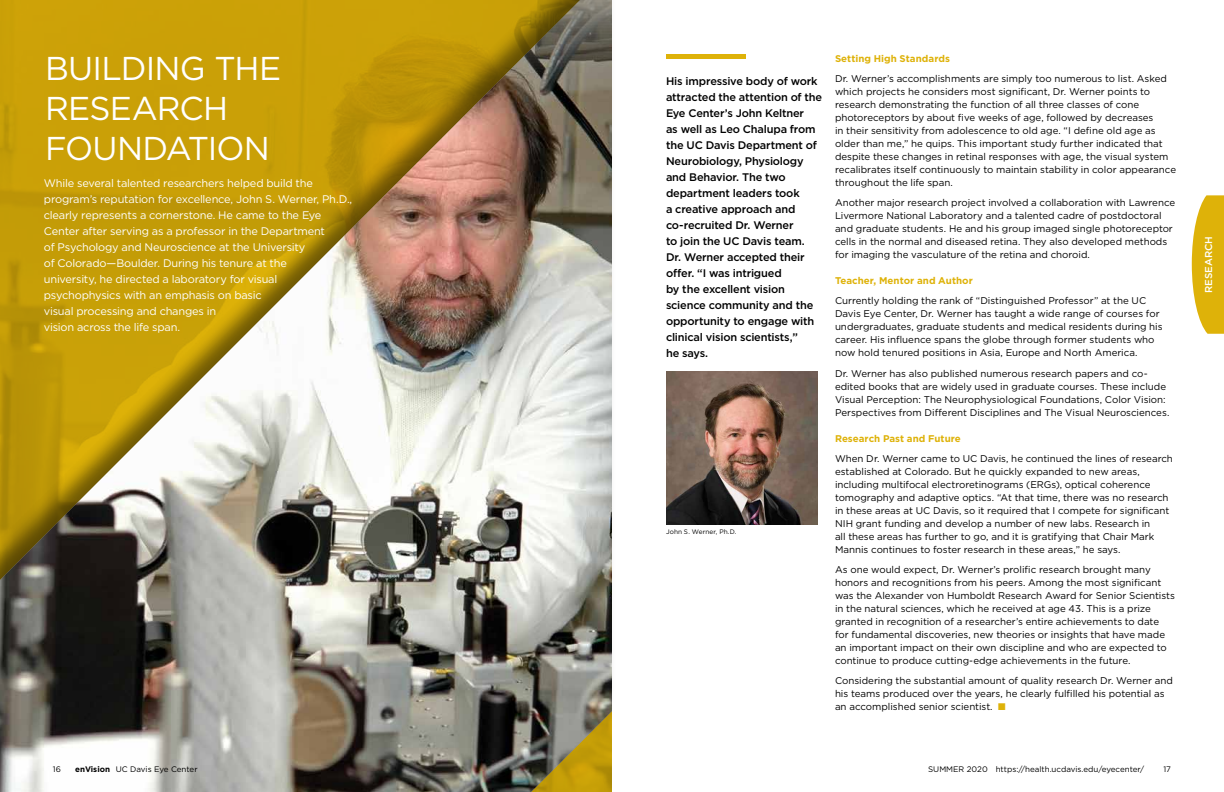
<style>
.page{position:relative;width:1224px;height:792px;background:#fff}
.page>*{position:absolute;margin:0;border:0;box-sizing:border-box;transform-origin:0 0}
.t1{font:33px/40px "Gotham";letter-spacing:-.025em;color:#fff}
.t2{font:11px/16px "Gotham";letter-spacing:-.02em;color:#fff}
.t3{font:500 11px/16px "Gotham";letter-spacing:-.015em;color:#000}
.t4{font:500 10px "Gotham";letter-spacing:-.005em;color:#fff}
.t5{font:9.8px/13px "Gotham";letter-spacing:-.005em;color:#000}
.t6{font:700 9.8px "Gotham";letter-spacing:.005em;color:#deb209}
.t7{font:8px "Gotham";color:#000}
.t8{font:6.5px "Gotham";letter-spacing:.015em;color:#000}
.s1{color:#deb209}
.s2{font-weight:700}
</style>
<div class="page">
<img style="left:0;top:0;width:612px;height:792px">
<svg style="left:1192px;top:195px;width:32px;height:139px"></svg>
<img style="left:666px;top:372px;width:151px;height:152px">
<div style="left:666px;top:54px;width:80px;height:5px;background:#deb209"></div>
<h1 class="t1" style="left:45px;top:48px;width:238px">BUILDING THE<br>RESEARCH<br>FOUNDATION</h1>
<p class="t2" style="left:44px;top:175px;width:310px">While several talented researchers helped build the program’s reputation for excellence, John S. Werner, Ph.D., clearly represents a cornerstone. He came to the Eye Center after serving as a professor in the Department<br>of Psychology and Neuroscience at the University<br>of Colorado—Boulder. During his tenure at the<br>university, he directed a laboratory for visual psychophysics with an emphasis on basic<br>visual processing and changes in<br>vision across the life span.</p>
<p class="t3" style="left:666px;top:73px;width:158px">His impressive body of work attracted the attention of the<br>Eye Center’s John Keltner<br>as well as Leo Chalupa from the UC Davis Department of<br>Neurobiology, Physiology and Behavior. The two department leaders took<br>a creative approach and co-recruited Dr. Werner<br>to join the UC Davis team.<br>Dr. Werner accepted their offer. “I was intrigued<br>by the excellent vision science community and the opportunity to engage with clinical vision scientists,”<br>he says.</p>
<p class="t8" style="left:666px;top:528px;width:72px">John S. Werner, Ph.D.</p>
<p class="t6" style="left:835px;top:52px;width:117px">Setting High Standards</p>
<p class="t5" style="left:835px;top:72px;width:343px">Dr. Werner’s accomplishments are simply too numerous to list. Asked which projects he considers most significant, Dr. Werner points to research demonstrating the function of all three classes of cone photoreceptors by about five weeks of age, followed by decreases<br>in their sensitivity from adolescence to old age. “I define old age as older than me,” he quips. This important study further indicated that despite these changes in retinal responses with age, the visual system recalibrates itself continuously to maintain stability in color appearance throughout the life span.</p>
<p class="t5" style="left:835px;top:196px;width:342px">Another major research project involved a collaboration with Lawrence Livermore National Laboratory and a talented cadre of postdoctoral and graduate students. He and his group imaged single photoreceptor cells in the normal and diseased retina. They also developed methods for imaging the vasculature of the retina and choroid.</p>
<p class="t6" style="left:835px;top:274px;width:139px">Teacher, Mentor and Author</p>
<p class="t5" style="left:835px;top:294px;width:329px">Currently holding the rank of “Distinguished Professor” at the UC Davis Eye Center, Dr. Werner has taught a wide range of courses for undergraduates, graduate students and medical residents during his career. His influence spans the globe through former students who now hold tenured positions in Asia, Europe and North America.</p>
<p class="t5" style="left:835px;top:366px;width:336px">Dr. Werner has also published numerous research papers and co&shy;edited books that are widely used in graduate courses. These include Visual Perception: The Neurophysiological Foundations, Color Vision:<br>Perspectives from Different Disciplines and The Visual Neurosciences.</p>
<p class="t6" style="left:835px;top:432px;width:127px">Research Past and Future</p>
<p class="t5" style="left:835px;top:452px;width:339px">When Dr. Werner came to UC Davis, he continued the lines of research established at Colorado. But he quickly expanded to new areas, including multifocal electroretinograms (ERGs), optical coherence tomography and adaptive optics. “At that time, there was no research in these areas at UC Davis, so it required that I compete for significant NIH grant funding and develop a number of new labs. Research in<br>all these areas has further to go, and it is gratifying that Chair Mark Mannis continues to foster research in these areas,” he says.</p>
<p class="t5" style="left:835px;top:563px;width:342px">As one would expect, Dr. Werner’s prolific research brought many honors and recognitions from his peers. Among the most significant was the Alexander von Humboldt Research Award for Senior Scientists in the natural sciences, which he received at age 43. This is a prize granted in recognition of a researcher’s entire achievements to date for fundamental discoveries, new theories or insights that have made an important impact on their own discipline and who are expected to continue to produce cutting-edge achievements in the future.</p>
<p class="t5" style="left:835px;top:674px;width:339px">Considering the substantial amount of quality research Dr. Werner and his teams produced over the years, he clearly fulfilled his potential as an accomplished senior scientist. <span class="s1">■</span></p>
<p class="t7" style="left:53px;top:764px;width:10px">16</p>
<p class="t7" style="left:75px;top:764px;width:124px"><span class="s2">enVision</span> UC Davis Eye Center</p>
<p class="t7" style="left:928px;top:764px;width:218px">SUMMER 2020 https://health.ucdavis.edu/eyecenter/</p>
<p class="t7" style="left:1163px;top:764px;width:9px">17</p>
<p class="t4" style="left:1202px;top:293px;width:58px;rotate:-90deg">RESEARCH</p>
</div>
